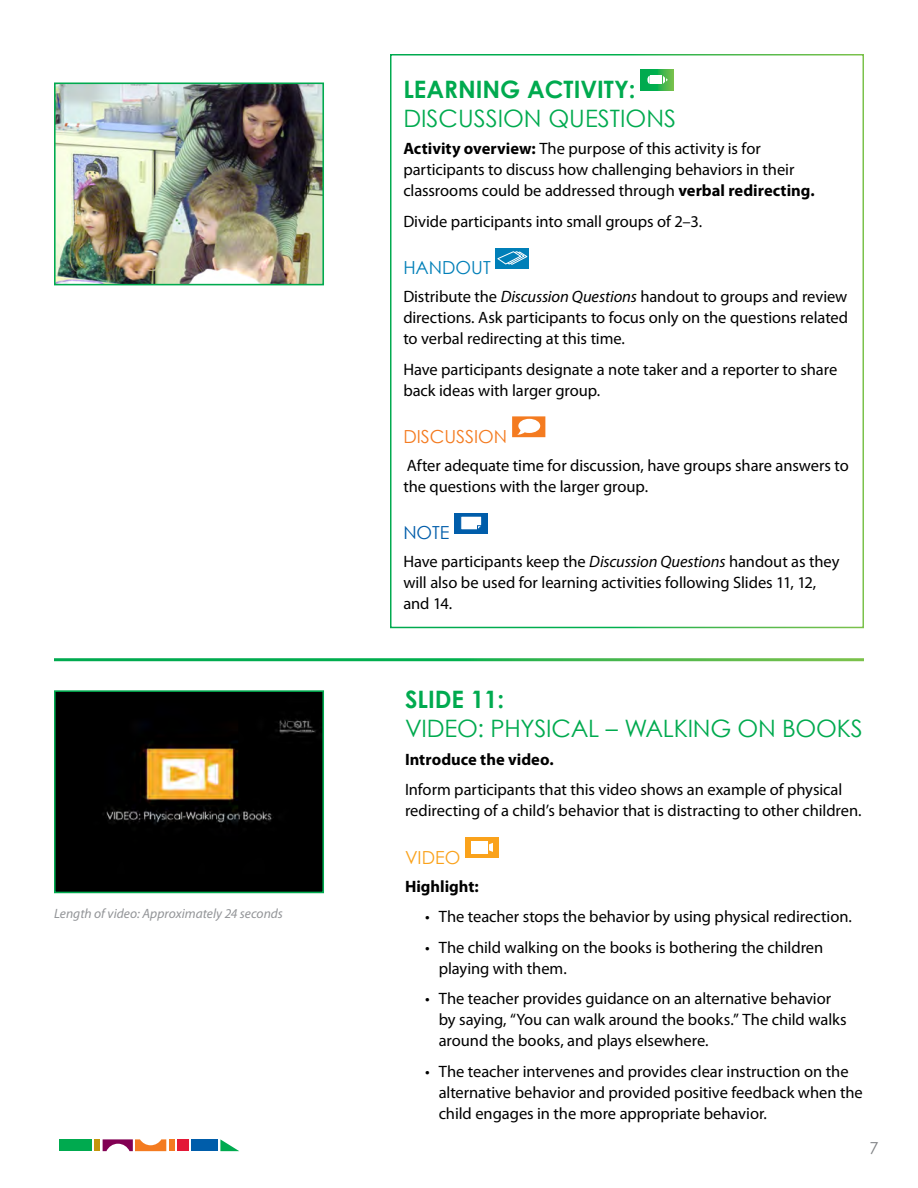
<style>
.page{position:relative;width:918px;height:1188px;background:#fff}
.page>*{position:absolute;margin:0;border:0;box-sizing:border-box;transform-origin:0 0}
.t1{font:24px/28.8px "Century Gothic";letter-spacing:-.01em;color:#00aa4f}
.Discussion_Header{font:18px "Century Gothic";color:#f47b20}
.Handout_Header{font:18px "Century Gothic";color:#007fb8}
.Video_Header{font:18px "Century Gothic";color:#faa21b}
.Note_Header{font:18px "Century Gothic";color:#005daa}
.body{font:16.5px/21px "Myriad Pro";letter-spacing:-.005em;color:#000}
.body-2{font:700 16.5px "Myriad Pro";color:#000}
.t2{font:16.5px "Century Gothic";color:#808285}
.body-3{font:italic 13.5px "Myriad Pro";color:#939598}
.s1{font-weight:700}
.s2{font-style:italic}
</style>
<div class="page">
<div style="left:59px;top:1139px;width:33px;height:12px;background:#00aa4f"></div>
<svg style="left:103px;top:1139px;width:63px;height:12px"></svg>
<div style="left:169px;top:1139px;width:6px;height:12px;background:#f47b20"></div>
<div style="left:191px;top:1139px;width:27px;height:12px;background:#005daa"></div>
<svg style="left:220px;top:1139px;width:19px;height:12px"></svg>
<div style="left:177px;top:1139px;width:11px;height:12px;background:#e31837"></div>
<div style="left:94px;top:1139px;width:6px;height:12px;background:#c4960c"></div>
<img style="left:57px;top:86px;width:264px;height:196px">
<div style="left:54px;top:83px;width:270px;height:202px;border:2px solid #00aa4f"></div>
<div style="left:496px;top:248px;width:33px;height:20px;background:#007fb8"></div>
<svg style="left:497px;top:251px;width:31px;height:14px"></svg>
<svg style="left:512px;top:416px;width:33px;height:21px"></svg>
<div style="left:455px;top:513px;width:33px;height:20px;background:#005daa"></div>
<svg style="left:460px;top:516px;width:22px;height:14px"></svg>
<svg style="left:640px;top:69px;width:34px;height:21px"></svg>
<div style="left:651px;top:76px;width:11px;height:8px;background:#fff"></div>
<svg style="left:663px;top:76px;width:5px;height:8px"></svg>
<svg style="left:647px;top:76px;width:3px;height:8px"></svg>
<div style="left:390px;top:54px;width:474px;height:574px;border:2px solid #fff"></div>
<img style="left:57px;top:693px;width:264px;height:197px">
<div style="left:54px;top:690px;width:270px;height:203px;border:2px solid #00aa4f"></div>
<div style="left:465px;top:837px;width:34px;height:21px;background:#faa21b"></div>
<div style="left:471px;top:841px;width:17px;height:13px;background:#fff"></div>
<svg style="left:489px;top:843px;width:4px;height:9px"></svg>
<p class="body-3" style="left:54px;top:906px;width:231px">Length of video: Approximately 24 seconds</p>
<h2 class="t1" style="left:403px;top:74px;width:274px"><span class="s1">LEARNING ACTIVITY:<br></span>DISCUSSION QUESTIONS</h2>
<p class="body" style="left:403px;top:138px;width:413px"><span class="s1">Activity overview:</span> The purpose of this activity is for participants to discuss how challenging behaviors in their classrooms could be addressed through <span class="s1">verbal redirecting.</span></p>
<p class="body" style="left:403px;top:211px;width:300px">Divide participants into small groups of 2–3.</p>
<p class="Handout_Header" style="left:403px;top:257px;width:89px">HANDOUT</p>
<p class="body" style="left:403px;top:286px;width:446px;text-align:justify">Distribute the <span class="s2">Discussion Questions</span> handout to groups and review directions. Ask participants to focus only on the questions related to verbal redirecting at this time.</p>
<p class="body" style="left:403px;top:358px;width:435px">Have participants designate a note taker and a reporter to share back ideas with larger group.</p>
<p class="Discussion_Header" style="left:403px;top:426px;width:105px">DISCUSSION</p>
<p class="body" style="left:403px;top:455px;width:447px">After adequate time for discussion, have groups share answers to the questions with the larger group.</p>
<p class="Note_Header" style="left:403px;top:522px;width:48px">NOTE</p>
<p class="body" style="left:403px;top:551px;width:438px">Have participants keep the <span class="s2">Discussion Questions</span> handout as they will also be used for learning activities following Slides 11, 12, and 14.</p>
<h2 class="t1" style="left:405px;top:685px;width:459px"><span class="s1">SLIDE 11:<br></span>VIDEO: PHYSICAL – WALKING ON BOOKS</h2>
<p class="body-2" style="left:405px;top:749px;width:150px">Introduce the video.</p>
<p class="body" style="left:405px;top:779px;width:458px">Inform participants that this video shows an example of physical redirecting of a child’s behavior that is distracting to other children.</p>
<p class="Video_Header" style="left:405px;top:846px;width:57px">VIDEO</p>
<p class="body-2" style="left:405px;top:875px;width:75px">Highlight:</p>
<p class="body" style="left:425px;top:906px;width:428px">• The teacher stops the behavior by using physical redirection.</p>
<p class="body" style="left:439px;top:937px;width:386px;text-indent:-14px">• The child walking on the books is bothering the children playing with them.</p>
<p class="body" style="left:439px;top:988px;width:410px;text-indent:-14px">• The teacher provides guidance on an alternative behavior by saying, “You can walk around the books.” The child walks around the books, and plays elsewhere.</p>
<p class="body" style="left:439px;top:1061px;width:426px;text-indent:-14px">• The teacher intervenes and provides clear instruction on the alternative behavior and provided positive feedback when the child engages in the more appropriate behavior.</p>
<p class="t2" style="left:870px;top:1138px;width:11px">7</p>
</div>
